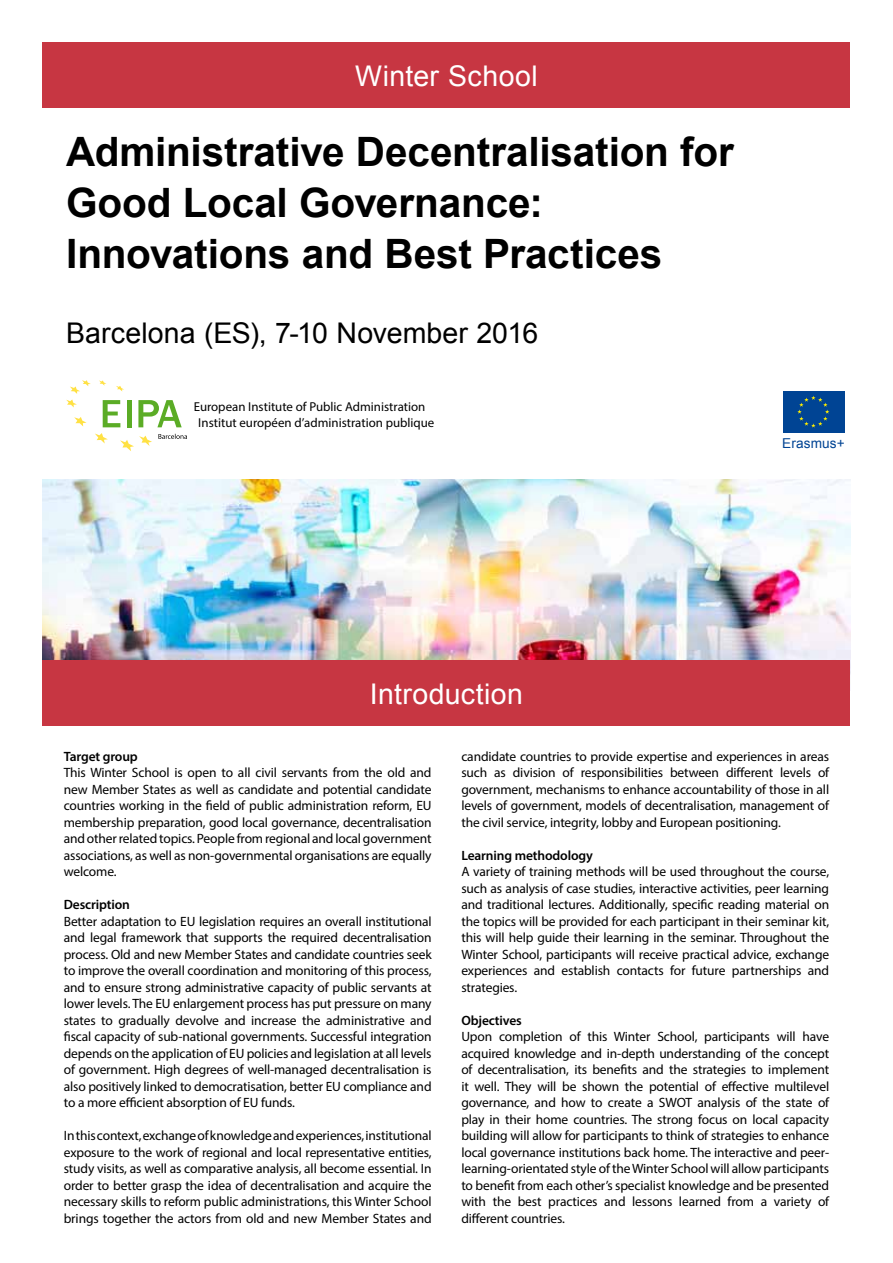
<style>
.page{position:relative;width:893px;height:1263px;background:#fff}
.page>*{position:absolute;margin:0;border:0;box-sizing:border-box;transform-origin:0 0}
.t1{font:700 40.5px/51px "Arial";letter-spacing:-.005em;color:#000}
.t2{font:28.5px "Arial";color:#000}
.t3{font:28.5px "Arial";letter-spacing:.015em;color:#fff}
.t4{font:13.65px "Arial";letter-spacing:.01em;color:#004494}
.t5{font:13.5px/16.5px "Myriad Pro";letter-spacing:-.01em;color:#000;text-align:justify}
.t6{font:600 13.5px "Myriad Pro";letter-spacing:-.01em;color:#000}
.t7{font:12.9px/15.9px "Myriad Pro";color:#000}
</style>
<div class="page">
<img style="left:43px;top:479px;width:807px;height:181px">
<div style="left:43px;top:43px;width:807px;height:65px;background:#c73642"></div>
<div style="left:43px;top:660px;width:807px;height:66px;background:#c73642"></div>
<svg style="left:120px;top:436px;width:32px;height:15px"></svg>
<svg style="left:116px;top:386px;width:8px;height:5px"></svg>
<svg style="left:95px;top:433px;width:13px;height:10px"></svg>
<svg style="left:99px;top:380px;width:7px;height:6px"></svg>
<svg style="left:74px;top:417px;width:13px;height:9px"></svg>
<svg style="left:66px;top:380px;width:25px;height:27px"></svg>
<svg style="left:103px;top:400px;width:17px;height:27px"></svg>
<div style="left:127px;top:400px;width:5px;height:27px;background:#5bac26"></div>
<svg style="left:138px;top:400px;width:44px;height:27px"></svg>
<svg style="left:158px;top:434px;width:29px;height:5px"></svg>
<div style="left:783px;top:391px;width:61px;height:42px;background:#004494"></div>
<svg style="left:797px;top:396px;width:32px;height:31px"></svg>
<h2 class="t3" style="left:355px;top:57px;width:184px">Winter School</h2>
<h1 class="t1" style="left:66px;top:127px;width:669px">Administrative Decentralisation for<br>Good Local Governance:<br>Innovations and Best Practices</h1>
<h2 class="t2" style="left:66px;top:314px;width:474px">Barcelona (ES), 7-10 November 2016</h2>
<p class="t7" style="left:198px;top:398px;width:238px;text-indent:-5px">European Institute of Public Administration<br>Institut européen d’administration publique</p>
<h2 class="t3" style="left:370px;top:675px;width:155px">Introduction</h2>
<p class="t4" style="left:782px;top:434px;width:64px">Erasmus+</p>
<p class="t6" style="left:64px;top:747px;width:76px">Target group</p>
<p class="t5" style="left:64px;top:764px;width:369px">This Winter School is open to all civil servants from the old and new Member States as well as candidate and potential candidate countries working in the field of public administration reform, EU membership preparation, good local governance, decentralisation and other related topics. People from regional and local government associations, as well as non-governmental organisations are equally welcome.</p>
<p class="t6" style="left:64px;top:896px;width:68px">Description</p>
<p class="t5" style="left:64px;top:913px;width:369px">Better adaptation to EU legislation requires an overall institutional and legal framework that supports the required decentralisation process. Old and new Member States and candidate countries seek to improve the overall coordination and monitoring of this process, and to ensure strong administrative capacity of public servants at lower levels. The EU enlargement process has put pressure on many states to gradually devolve and increase the administrative and fiscal capacity of sub-national governments. Successful integration depends on the application of EU policies and legislation at all levels of government. High degrees of well-managed decentralisation is also positively linked to democratisation, better EU compliance and to a more efficient absorption of EU funds.</p>
<p class="t5" style="left:64px;top:1127px;width:369px">In this context, exchange of knowledge and experiences, institutional exposure to the work of regional and local representative entities, study visits, as well as comparative analysis, all become essential. In order to better grasp the idea of decentralisation and acquire the necessary skills to reform public administrations, this Winter School brings together the actors from old and new Member States and</p>
<p class="t5" style="left:461px;top:748px;width:369px">candidate countries to provide expertise and experiences in areas such as division of responsibilities between different levels of government, mechanisms to enhance accountability of those in all levels of government, models of decentralisation, management of the civil service, integrity, lobby and European positioning.</p>
<p class="t6" style="left:461px;top:846px;width:133px">Learning methodology</p>
<p class="t5" style="left:461px;top:863px;width:369px">A variety of training methods will be used throughout the course, such as analysis of case studies, interactive activities, peer learning and traditional lectures. Additionally, specific reading material on the topics will be provided for each participant in their seminar kit, this will help guide their learning in the seminar. Throughout the Winter School, participants will receive practical advice, exchange experiences and establish contacts for future partnerships and strategies.</p>
<p class="t6" style="left:461px;top:1011px;width:62px">Objectives</p>
<p class="t5" style="left:461px;top:1028px;width:369px">Upon completion of this Winter School, participants will have acquired knowledge and in-depth understanding of the concept of decentralisation, its benefits and the strategies to implement it well. They will be shown the potential of effective multilevel governance, and how to create a SWOT analysis of the state of play in their home countries. The strong focus on local capacity building will allow for participants to think of strategies to enhance local governance institutions back home. The interactive and peer&shy;learning-orientated style of the Winter School will allow participants to benefit from each other’s specialist knowledge and be presented with the best practices and lessons learned from a variety of different countries.</p>
</div>
